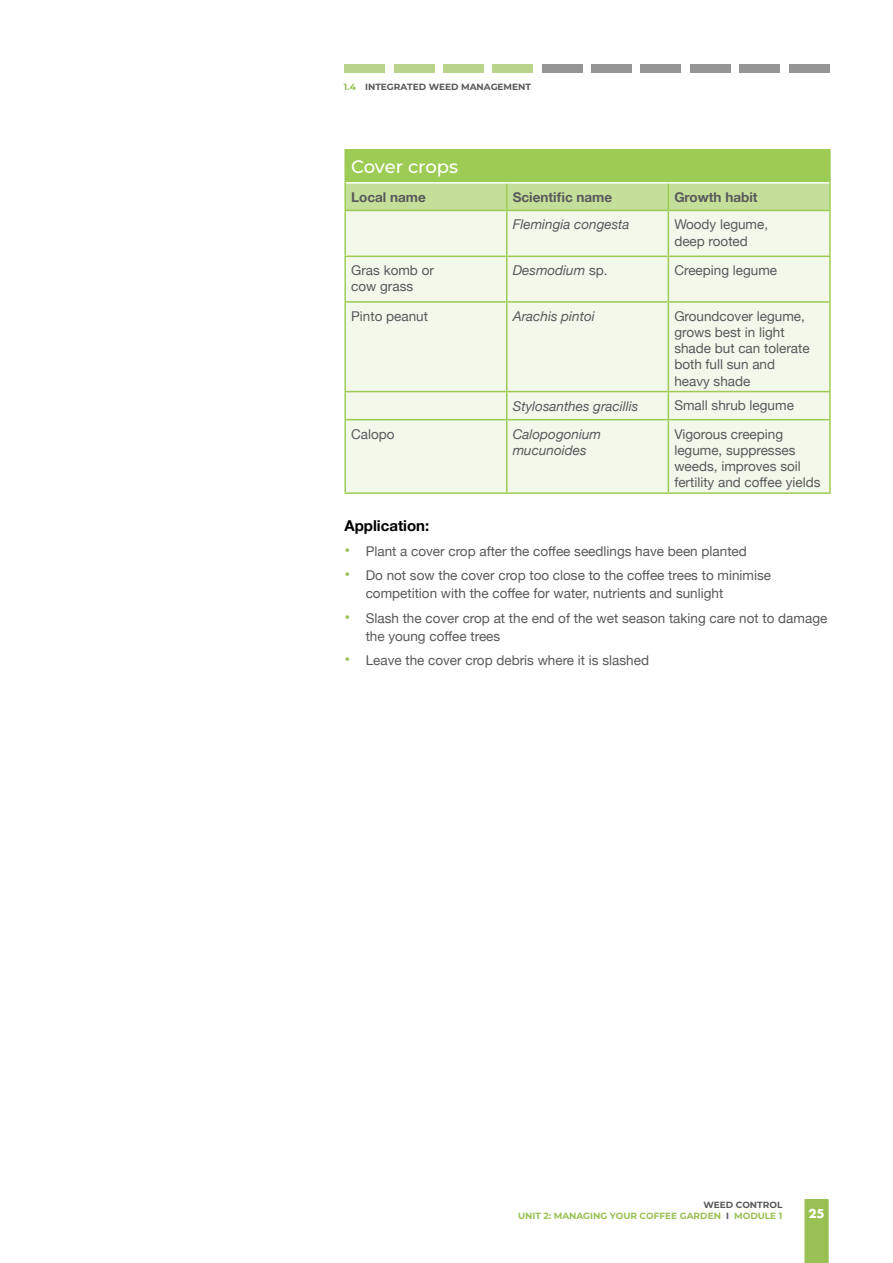
<style>
.page{position:relative;width:893px;height:1263px;background:#fff}
.page>*{position:absolute;margin:0;border:0;box-sizing:border-box;transform-origin:0 0}
.smallest_headings{font:500 18px "Montserrat";letter-spacing:-.005em;color:#fff}
.HD{font:700 15px "Helvetica Neue";color:#000}
.body_text{font:13.5px/16.2px "Helvetica Neue";color:#58595b}
.body_text-2{font:italic 13.5px/16.2px "Helvetica Neue";color:#58595b}
.body_text-3{font:700 13.5px "Helvetica Neue";color:#58595b}
.t1{font:700 12px "Futura";color:#fff}
.t2{font:700 9px/10.8px "Montserrat";color:#99c053;text-align:right}
.t3{font:700 9px "Montserrat";color:#58595b}
.s1{color:#99c053}
.s2{font-style:normal}
.s3{font-weight:700;font-size:16.5px;color:#99c053}
.s4{color:#58595b}
</style>
<div class="page">
<svg style="left:804px;top:1199px;width:25px;height:64px;background:#9cc258"></svg>
<div style="left:344px;top:64px;width:41px;height:8px;background:#b9d48a"></div>
<div style="left:394px;top:64px;width:40px;height:8px;background:#b9d48a"></div>
<div style="left:443px;top:64px;width:41px;height:8px;background:#b9d48a"></div>
<div style="left:493px;top:64px;width:40px;height:8px;background:#b9d48a"></div>
<div style="left:690px;top:64px;width:40px;height:8px;background:#959595"></div>
<div style="left:542px;top:64px;width:40px;height:8px;background:#959595"></div>
<div style="left:739px;top:64px;width:41px;height:8px;background:#959595"></div>
<div style="left:591px;top:64px;width:41px;height:8px;background:#959595"></div>
<div style="left:789px;top:64px;width:40px;height:8px;background:#959595"></div>
<div style="left:641px;top:64px;width:40px;height:8px;background:#959595"></div>
<div style="left:345px;top:150px;width:485px;height:33px;background:#9dcc54"></div>
<div style="left:346px;top:211px;width:483px;height:281px;background:#f2f8ea"></div>
<hr style="left:344px;top:149px;width:163px;height:2px;background:#9dcc54">
<hr style="left:344px;top:151px;width:2px;height:32px;background:#9dcc54">
<hr style="left:507px;top:149px;width:161px;height:2px;background:#9dcc54">
<hr style="left:668px;top:149px;width:163px;height:2px;background:#9dcc54">
<hr style="left:829px;top:151px;width:2px;height:32px;background:#9dcc54">
<hr style="left:344px;top:183px;width:2px;height:27px;background:#9dcc54">
<hr style="left:668px;top:211px;width:1px;height:45px;background:#9dcc54">
<hr style="left:829px;top:211px;width:2px;height:45px;background:#9dcc54">
<hr style="left:507px;top:256px;width:161px;height:1px;background:#9dcc54">
<hr style="left:668px;top:256px;width:163px;height:1px;background:#9dcc54">
<hr style="left:668px;top:257px;width:1px;height:44px;background:#9dcc54">
<hr style="left:829px;top:257px;width:2px;height:44px;background:#9dcc54">
<hr style="left:507px;top:301px;width:161px;height:2px;background:#9dcc54">
<hr style="left:668px;top:301px;width:163px;height:2px;background:#9dcc54">
<hr style="left:668px;top:303px;width:1px;height:88px;background:#9dcc54">
<hr style="left:829px;top:303px;width:2px;height:88px;background:#9dcc54">
<hr style="left:507px;top:391px;width:161px;height:1px;background:#9dcc54">
<hr style="left:668px;top:391px;width:163px;height:1px;background:#9dcc54">
<svg style="left:668px;top:392px;width:1px;height:27px"></svg>
<hr style="left:829px;top:392px;width:2px;height:27px;background:#9dcc54">
<hr style="left:507px;top:419px;width:161px;height:1px;background:#9dcc54">
<hr style="left:668px;top:419px;width:163px;height:1px;background:#9dcc54">
<hr style="left:668px;top:420px;width:1px;height:72px;background:#9dcc54">
<hr style="left:829px;top:420px;width:2px;height:72px;background:#9dcc54">
<hr style="left:507px;top:492px;width:161px;height:2px;background:#9dcc54">
<hr style="left:668px;top:492px;width:163px;height:2px;background:#9dcc54">
<hr style="left:344px;top:211px;width:2px;height:45px;background:#9dcc54">
<hr style="left:344px;top:257px;width:2px;height:44px;background:#9dcc54">
<hr style="left:344px;top:210px;width:163px;height:1px;background:#9dcc54">
<hr style="left:506px;top:211px;width:1px;height:45px;background:#9dcc54">
<hr style="left:506px;top:257px;width:1px;height:44px;background:#9dcc54">
<hr style="left:344px;top:256px;width:163px;height:1px;background:#9dcc54">
<hr style="left:344px;top:303px;width:2px;height:88px;background:#9dcc54">
<hr style="left:344px;top:392px;width:2px;height:27px;background:#9dcc54">
<hr style="left:344px;top:420px;width:2px;height:72px;background:#9dcc54">
<hr style="left:344px;top:301px;width:163px;height:2px;background:#9dcc54">
<hr style="left:506px;top:303px;width:1px;height:88px;background:#9dcc54">
<svg style="left:506px;top:392px;width:1px;height:27px"></svg>
<hr style="left:506px;top:420px;width:1px;height:72px;background:#9dcc54">
<hr style="left:344px;top:391px;width:163px;height:1px;background:#9dcc54">
<hr style="left:344px;top:419px;width:163px;height:1px;background:#9dcc54">
<hr style="left:344px;top:492px;width:163px;height:2px;background:#9dcc54">
<div style="left:345px;top:184px;width:484px;height:26px;background:#c4df9a"></div>
<hr style="left:829px;top:183px;width:2px;height:27px;background:#9dcc54">
<hr style="left:507px;top:210px;width:161px;height:1px;background:#9dcc54">
<hr style="left:668px;top:210px;width:163px;height:1px;background:#9dcc54">
<hr style="left:346px;top:182px;width:161px;height:2px;background:#fff">
<hr style="left:507px;top:182px;width:161px;height:2px;background:#fff">
<hr style="left:668px;top:182px;width:161px;height:2px;background:#fff">
<p class="t3" style="left:344px;top:80px;width:189px"><span class="s1">1.4</span> INTEGRATED WEED MANAGEMENT</p>
<p class="smallest_headings" style="left:351px;top:154px;width:108px">Cover crops</p>
<p class="body_text-3" style="left:351px;top:187px;width:76px">Local name</p>
<p class="body_text-3" style="left:513px;top:187px;width:101px">Scientific name</p>
<p class="body_text-3" style="left:674px;top:187px;width:85px">Growth habit</p>
<p class="body_text-2" style="left:513px;top:217px;width:118px">Flemingia congesta</p>
<p class="body_text" style="left:674px;top:217px;width:95px">Woody legume, deep rooted</p>
<p class="body_text" style="left:351px;top:263px;width:84px">Gras komb or</p>
<p class="body_text" style="left:351px;top:279px;width:63px">cow grass</p>
<p class="body_text-2" style="left:513px;top:263px;width:96px">Desmodium <span class="s2">sp.</span></p>
<p class="body_text" style="left:674px;top:263px;width:104px">Creeping legume</p>
<p class="body_text" style="left:351px;top:309px;width:78px">Pinto peanut</p>
<p class="body_text-2" style="left:513px;top:309px;width:84px">Arachis pintoi</p>
<p class="body_text" style="left:674px;top:309px;width:137px">Groundcover legume, grows best in light shade but can tolerate both full sun and heavy shade</p>
<p class="body_text-2" style="left:513px;top:398px;width:127px">Stylosanthes gracillis</p>
<p class="body_text" style="left:674px;top:398px;width:121px">Small shrub legume</p>
<p class="body_text" style="left:351px;top:426px;width:45px">Calopo</p>
<p class="body_text-2" style="left:513px;top:426px;width:90px">Calopogonium mucunoides</p>
<p class="body_text" style="left:674px;top:426px;width:148px">Vigorous creeping legume, suppresses weeds, improves soil fertility and coffee yields</p>
<p class="HD" style="left:344px;top:514px;width:86px">Application:</p>
<p class="body_text" style="left:344px;top:544px;width:404px"><span class="s3">•</span> Plant a cover crop after the coffee seedlings have been planted</p>
<p class="body_text" style="left:366px;top:567px;width:407px;line-height:18px;text-indent:-21px"><span class="s3">•</span> Do not sow the cover crop too close to the coffee trees to minimise competition with the coffee for water, nutrients and sunlight</p>
<p class="body_text" style="left:366px;top:609px;width:463px;line-height:18px;text-indent:-21px"><span class="s3">•</span> Slash the cover crop at the end of the wet season taking care not to damage the young coffee trees</p>
<p class="body_text" style="left:344px;top:653px;width:306px"><span class="s3">•</span> Leave the cover crop debris where it is slashed</p>
<p class="t2" style="left:518px;top:1199px;width:266px"><span class="s4">WEED CONTROL<br></span>UNIT 2: MANAGING YOUR COFFEE GARDEN <span class="s4">I</span> MODULE 1</p>
<p class="t1" style="left:808px;top:1205px;width:18px">25</p>
</div>
